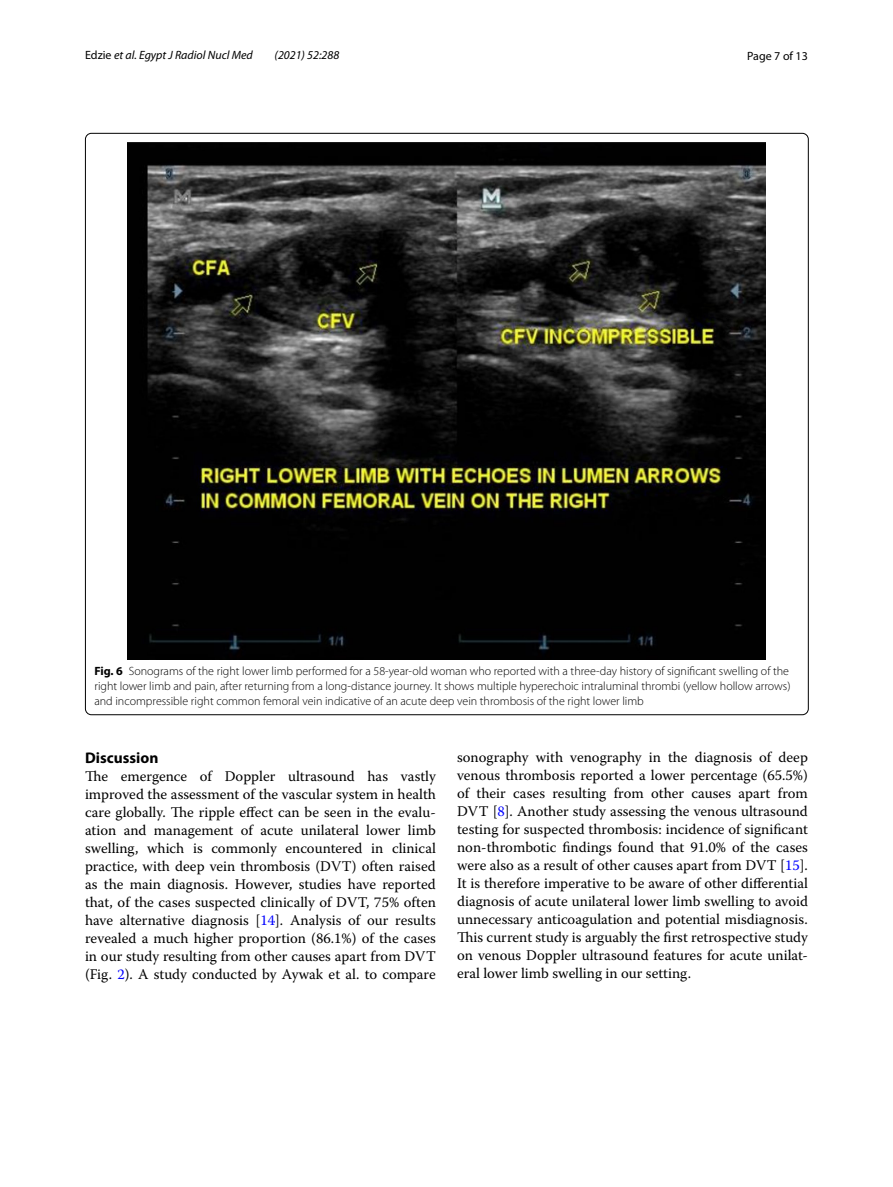
<style>
.page{position:relative;width:893px;height:1187px;background:#fff}
.page>*{position:absolute;margin:0;border:0;box-sizing:border-box;transform-origin:0 0}
.t1{font:700 15.45px "Myriad Pro";color:#000}
.t2{font:14.7px/18px "Warnock Pro";color:#000;text-align:justify}
.t3{font:300 12px/15px "Myriad Pro";color:#000}
.t4{font:italic 12px "Myriad Pro";color:#000}
.t5{font:12px "Myriad Pro";color:#000}
.s1{font-style:normal}
.s2{font-weight:700}
.s3{color:#00f}
</style>
<div class="page">
<img style="left:128px;top:142px;width:638px;height:517px">
<p class="t4" style="left:85px;top:48px;width:169px"><span class="s1">Edzie</span> et al. Egypt J Radiol Nucl Med</p>
<p class="t4" style="left:275px;top:48px;width:66px">(2021) 52:288</p>
<p class="t5" style="left:747px;top:48px;width:62px">Page 7 of 13</p>
<p class="t3" style="left:94px;top:663px;width:698px"><span class="s2">Fig. 6</span> Sonograms of the right lower limb performed for a 58-year-old woman who reported with a three-day history of significant swelling of the right lower limb and pain, after returning from a long-distance journey. It shows multiple hyperechoic intraluminal thrombi (yellow hollow arrows) and incompressible right common femoral vein indicative of an acute deep vein thrombosis of the right lower limb</p>
<p class="t1" style="left:85px;top:747px;width:75px">Discussion</p>
<p class="t2" style="left:85px;top:766px;width:352px">The emergence of Doppler ultrasound has vastly improved the assessment of the vascular system in health care globally. The ripple effect can be seen in the evalu&shy;ation and management of acute unilateral lower limb swelling, which is commonly encountered in clinical practice, with deep vein thrombosis (DVT) often raised as the main diagnosis. However, studies have reported that, of the cases suspected clinically of DVT, 75% often have alternative diagnosis [<span class="s3">14</span>]. Analysis of our results revealed a much higher proportion (86.1%) of the cases in our study resulting from other causes apart from DVT (Fig. <span class="s3">2</span>). A study conducted by Aywak et al. to compare</p>
<p class="t2" style="left:457px;top:747px;width:352px">sonography with venography in the diagnosis of deep venous thrombosis reported a lower percentage (65.5%) of their cases resulting from other causes apart from DVT [<span class="s3">8</span>]. Another study assessing the venous ultrasound testing for suspected thrombosis: incidence of significant non-thrombotic findings found that 91.0% of the cases were also as a result of other causes apart from DVT [<span class="s3">15</span>].<br>It is therefore imperative to be aware of other differential diagnosis of acute unilateral lower limb swelling to avoid unnecessary anticoagulation and potential misdiagnosis.<br>This current study is arguably the first retrospective study on venous Doppler ultrasound features for acute unilat&shy;eral lower limb swelling in our setting.</p>
</div>
